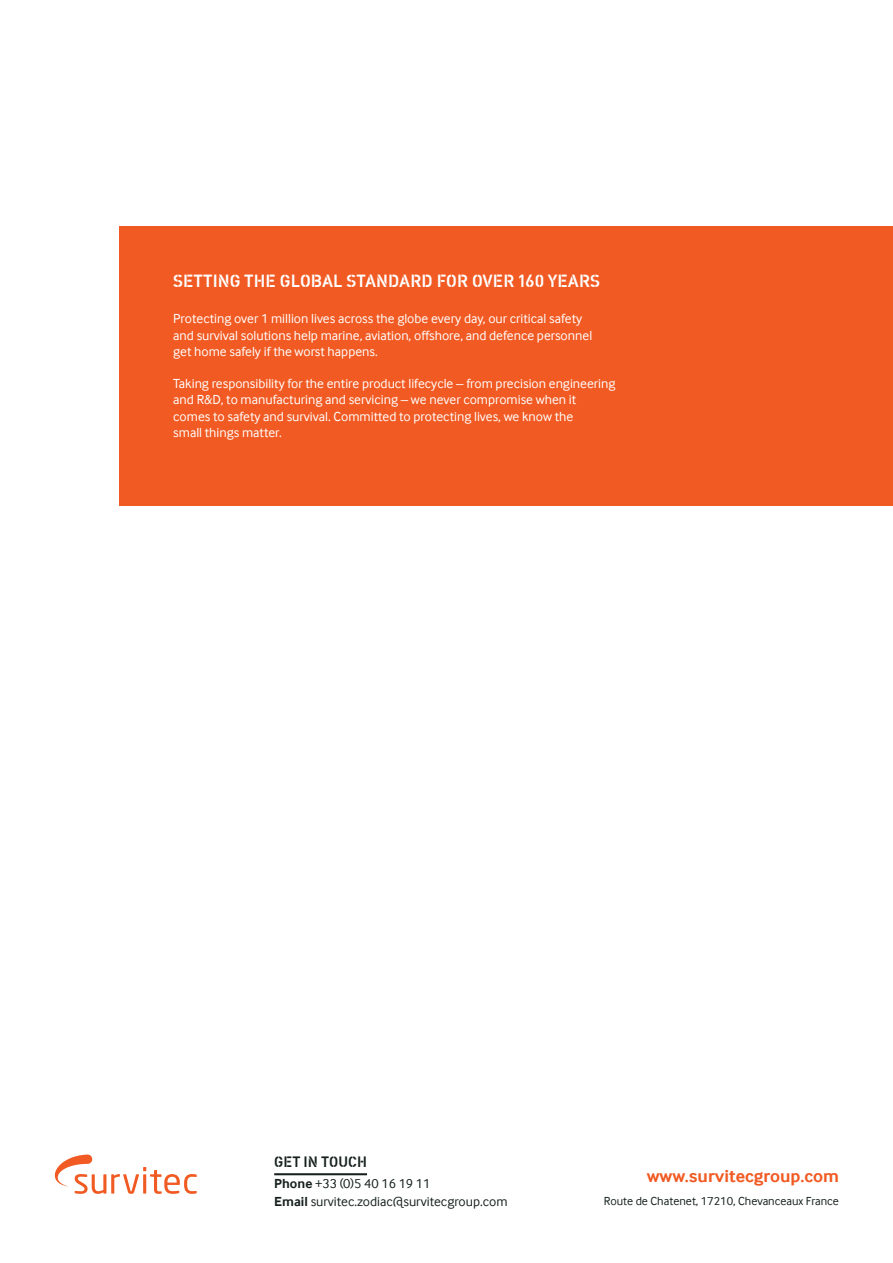
<style>
.page{position:relative;width:893px;height:1263px;background:#fff}
.page>*{position:absolute;margin:0;border:0;box-sizing:border-box;transform-origin:0 0}
.t1{font:18px "Vtg Stencil DIN";color:#fff}
.t2{font:700 18px "Inter Face";color:#f15a22}
.t3{font:15.3px "Vtg Stencil DIN";color:#16211f}
.t4{font:13.5px/16.2px "Inter Face";color:#fff}
.t5{font:13.5px "Inter Face";color:#16211f}
.t6{font:12px "Inter Face";color:#16211f}
.s1{font-weight:700}
</style>
<div class="page">
<div style="left:119px;top:226px;width:774px;height:280px;background:#f15a22"></div>
<hr style="left:274px;top:1173px;width:93px;height:2px;background:#16211f">
<svg style="left:54px;top:1154px;width:143px;height:40px"></svg>
<h1 class="t1" style="left:173px;top:271px;width:428px">SETTING THE GLOBAL STANDARD FOR OVER 160 YEARS</h1>
<p class="t4" style="left:173px;top:311px;width:420px">Protecting over 1 million lives across the globe every day, our critical safety and survival solutions help marine, aviation, offshore, and defence personnel get home safely if the worst happens.</p>
<p class="t4" style="left:173px;top:375px;width:444px">Taking responsibility for the entire product lifecycle – from precision engineering and R&amp;D, to manufacturing and servicing – we never compromise when it comes to safety and survival. Committed to protecting lives, we know the<br>small things matter.</p>
<p class="t3" style="left:274px;top:1153px;width:94px">GET IN TOUCH</p>
<p class="t5" style="left:274px;top:1176px;width:158px"><span class="s1">Phone</span> +33 (0)5 40 16 19 11</p>
<h1 class="t2" style="left:647px;top:1165px;width:194px">www.survitecgroup.com</h1>
<p class="t5" style="left:274px;top:1194px;width:235px"><span class="s1">Email</span> survitec.zodiac@survitecgroup.com</p>
<p class="t6" style="left:604px;top:1194px;width:236px">Route de Chatenet, 17210, Chevanceaux France</p>
</div>
